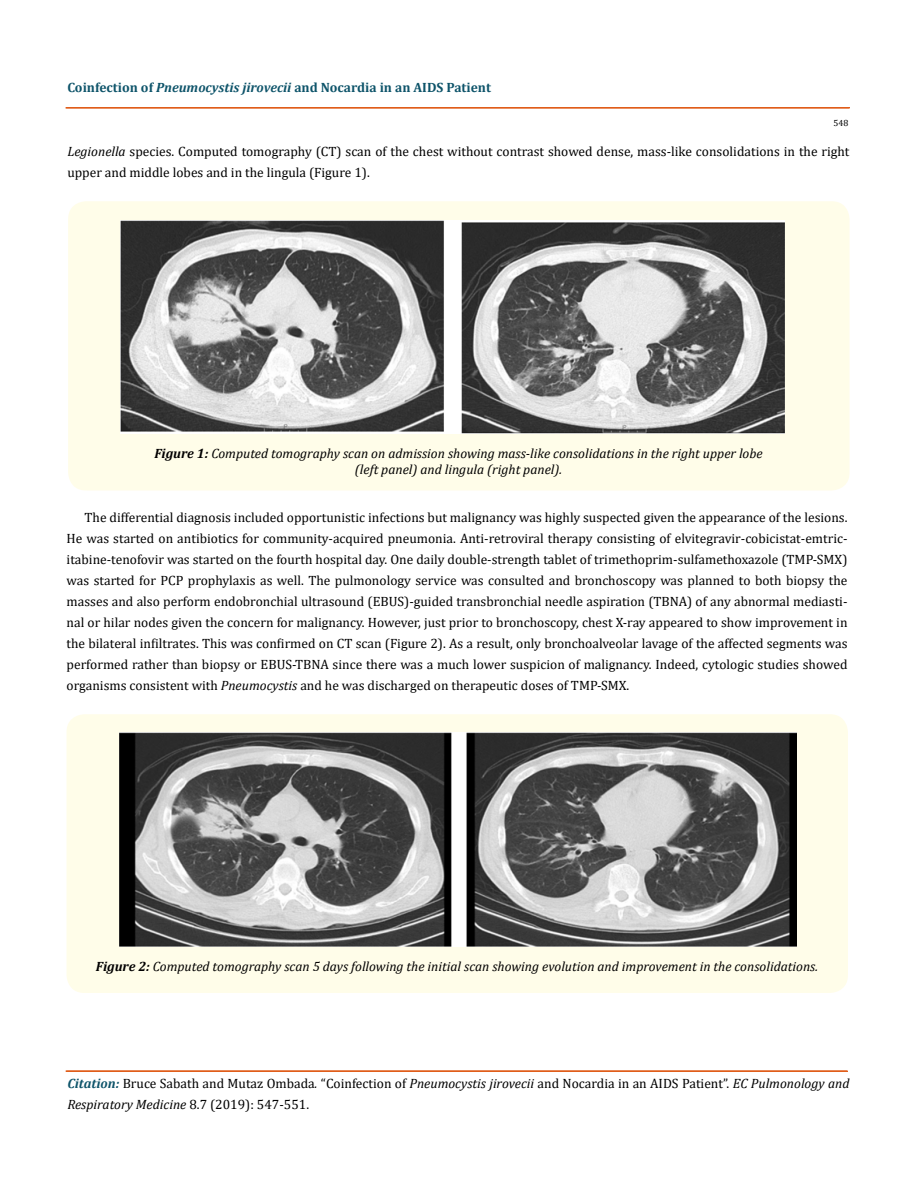
<style>
.page{position:relative;width:917px;height:1188px;background:#fff}
.page>*{position:absolute;margin:0;border:0;box-sizing:border-box;transform-origin:0 0}
.t1{font:13.5px/21px "Cambria";color:#000}
.t2{font:italic 13.5px/16.2px "Cambria";color:#000;text-align:center}
.t3{font:700 13.5px "Cambria";color:#0e546a}
.t4{font:9px "Cambria";color:#000}
.s1{font-style:italic}
.s2{font-weight:700}
.s3{font-weight:700;font-style:italic;color:#0e546a}
</style>
<div class="page">
<hr style="left:66px;top:108px;width:783px;height:1px;background:#e05d1a">
<div style="left:66px;top:107px;width:783px;height:1px;border:1px solid #e05d1a"></div>
<div style="left:66px;top:1071px;width:781px;height:1px;border:1px solid #e05d1a"></div>
<div style="left:68px;top:201px;width:781px;height:290px;background:#fffde9;border-radius:18px"></div>
<img style="left:121px;top:220px;width:663px;height:214px">
<div style="left:66px;top:714px;width:781px;height:279px;background:#fffde9;border-radius:18px"></div>
<img style="left:119px;top:732px;width:678px;height:215px">
<p class="t3" style="left:67px;top:78px;width:425px">Coinfection of <span class="s1">Pneumocystis jirovecii</span> and Nocardia in an AIDS Patient</p>
<p class="t4" style="left:833px;top:118px;width:16px">548</p>
<p class="t1" style="left:67px;top:141px;width:783px"><span class="s1">Legionella</span> species. Computed tomography (CT) scan of the chest without contrast showed dense, mass-like consolidations in the right upper and middle lobes and in the lingula (Figure 1).</p>
<p class="t2" style="left:154px;top:444px;width:610px"><span class="s2">Figure 1:</span> Computed tomography scan on admission showing mass-like consolidations in the right upper lobe (left panel) and lingula (right panel).</p>
<p class="t1" style="left:67px;top:507px;width:782px;text-align:justify;text-indent:18px">The differential diagnosis included opportunistic infections but malignancy was highly suspected given the appearance of the lesions.<br>He was started on antibiotics for community-acquired pneumonia. Anti-retroviral therapy consisting of elvitegravir-cobicistat-emtric&shy;itabine-tenofovir was started on the fourth hospital day. One daily double-strength tablet of trimethoprim-sulfamethoxazole (TMP-SMX) was started for PCP prophylaxis as well. The pulmonology service was consulted and bronchoscopy was planned to both biopsy the masses and also perform endobronchial ultrasound (EBUS)-guided transbronchial needle aspiration (TBNA) of any abnormal mediasti&shy;nal or hilar nodes given the concern for malignancy. However, just prior to bronchoscopy, chest X-ray appeared to show improvement in the bilateral infiltrates. This was confirmed on CT scan (Figure 2). As a result, only bronchoalveolar lavage of the affected segments was performed rather than biopsy or EBUS-TBNA since there was a much lower suspicion of malignancy. Indeed, cytologic studies showed organisms consistent with <span class="s1">Pneumocystis</span> and he was discharged on therapeutic doses of TMP-SMX.</p>
<p class="t2" style="left:96px;top:957px;width:723px"><span class="s2">Figure 2:</span> Computed tomography scan 5 days following the initial scan showing evolution and improvement in the consolidations.</p>
<p class="t1" style="left:67px;top:1073px;width:783px"><span class="s3">Citation:</span> Bruce Sabath and Mutaz Ombada<span class="s1">.</span> “Coinfection of <span class="s1">Pneumocystis jirovecii</span> and Nocardia in an AIDS Patient”. <span class="s1">EC Pulmonology and<br>Respiratory Medicine</span> 8.7 (2019): 547-551.</p>
</div>
